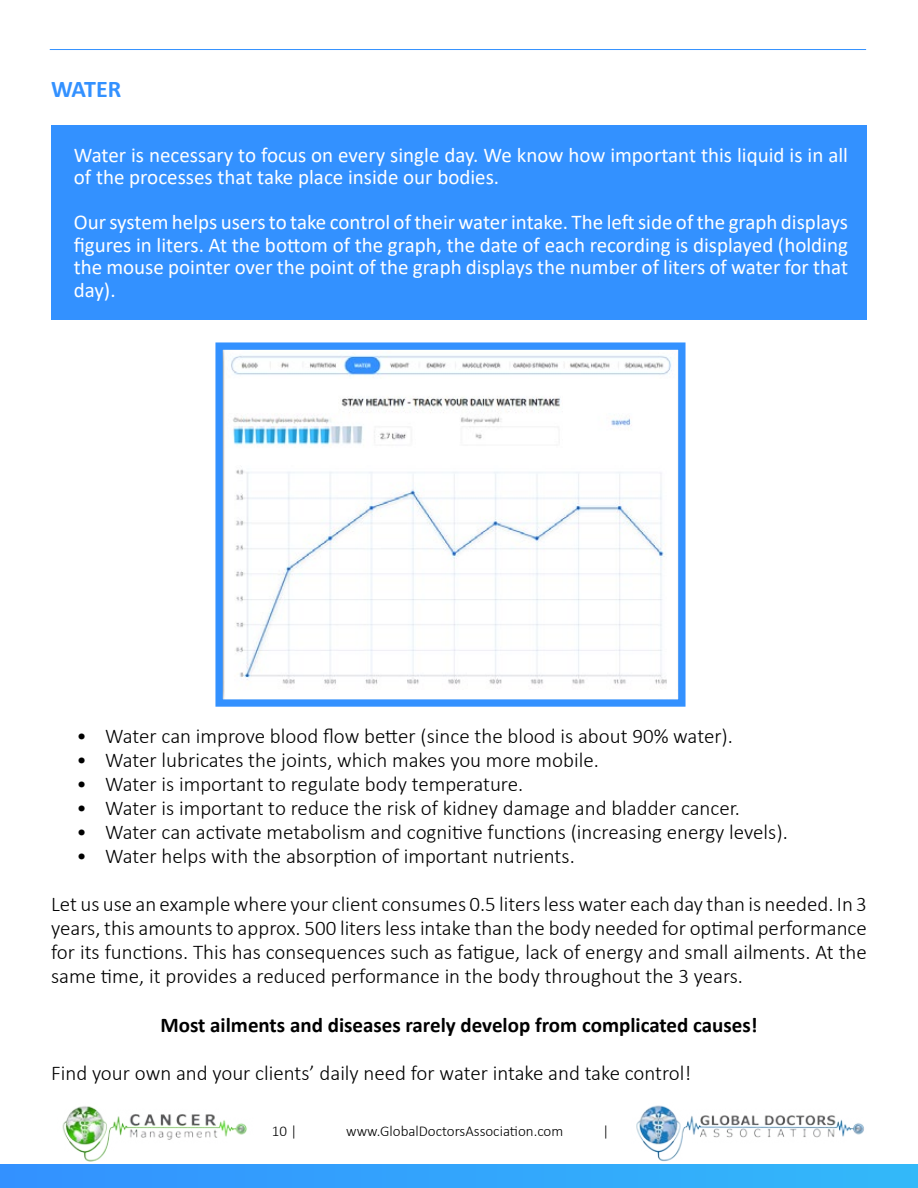
<style>
.page{position:relative;width:918px;height:1188px;background:#fff}
.page>*{position:absolute;margin:0;border:0;box-sizing:border-box;transform-origin:0 0}
.t1{font:700 24px "Calibri";letter-spacing:-.025em;color:#3391ff}
.t2{font:300 21px/24px "Calibri";color:#000;text-align:justify}
.t3{font:21px/22.5px "Calibri";color:#fff}
.t4{font:700 21px "Calibri";color:#000}
.t5{font:300 15px "Calibri";color:#000}
</style>
<div class="page">
<img style="left:636px;top:1105px;width:228px;height:57px">
<img style="left:62px;top:1106px;width:185px;height:56px">
<div style="left:0;top:1165px;width:918px;height:23px;background:linear-gradient(to right,#3391ff,#33b9f9)"></div>
<hr style="left:50px;top:49px;width:816px;height:1px;background:#3391ff">
<img style="left:223px;top:350px;width:449px;height:349px">
<div style="left:215px;top:342px;width:471px;height:365px;border:7px solid #3391ff"></div>
<div style="left:52px;top:125px;width:815px;height:194px;background:#3391ff"></div>
<p class="t1" style="left:51px;top:72px;width:72px">WATER</p>
<p class="t3" style="left:74px;top:143px;width:776px">Water is necessary to focus on every single day. We know how important this liquid is in all of the processes that take place inside our bodies.</p>
<p class="t3" style="left:74px;top:211px;width:776px;text-align:justify">Our system helps users to take control of their water intake. The left side of the graph displays figures in liters. At the bottom of the graph, the date of each recording is displayed (holding the mouse pointer over the point of the graph displays the number of liters of water for that day).</p>
<p class="t2" style="left:77px;top:724px;width:658px">• Water can improve blood flow better (since the blood is about 90% water).</p>
<p class="t2" style="left:77px;top:748px;width:524px">• Water lubricates the joints, which makes you more mobile.</p>
<p class="t2" style="left:77px;top:772px;width:448px">• Water is important to regulate body temperature.</p>
<p class="t2" style="left:77px;top:796px;width:665px">• Water is important to reduce the risk of kidney damage and bladder cancer.</p>
<p class="t2" style="left:77px;top:820px;width:713px">• Water can activate metabolism and cognitive functions (increasing energy levels).</p>
<p class="t2" style="left:77px;top:844px;width:500px">• Water helps with the absorption of important nutrients.</p>
<p class="t2" style="left:51px;top:892px;width:817px">Let us use an example where your client consumes 0.5 liters less water each day than is needed. In 3 years, this amounts to approx. 500 liters less intake than the body needed for optimal performance for its functions. This has consequences such as fatigue, lack of energy and small ailments. At the same time, it provides a reduced performance in the body throughout the 3 years.</p>
<p class="t4" style="left:160px;top:1010px;width:599px">Most ailments and diseases rarely develop from complicated causes!</p>
<p class="t2" style="left:51px;top:1060px;width:642px">Find your own and your clients’ daily need for water intake and take control!</p>
<p class="t5" style="left:272px;top:1122px;width:27px">10 |</p>
<p class="t5" style="left:346px;top:1122px;width:219px">www.GlobalDoctorsAssociation.com</p>
<p class="t5" style="left:603px;top:1122px;width:8px">|</p>
</div>
